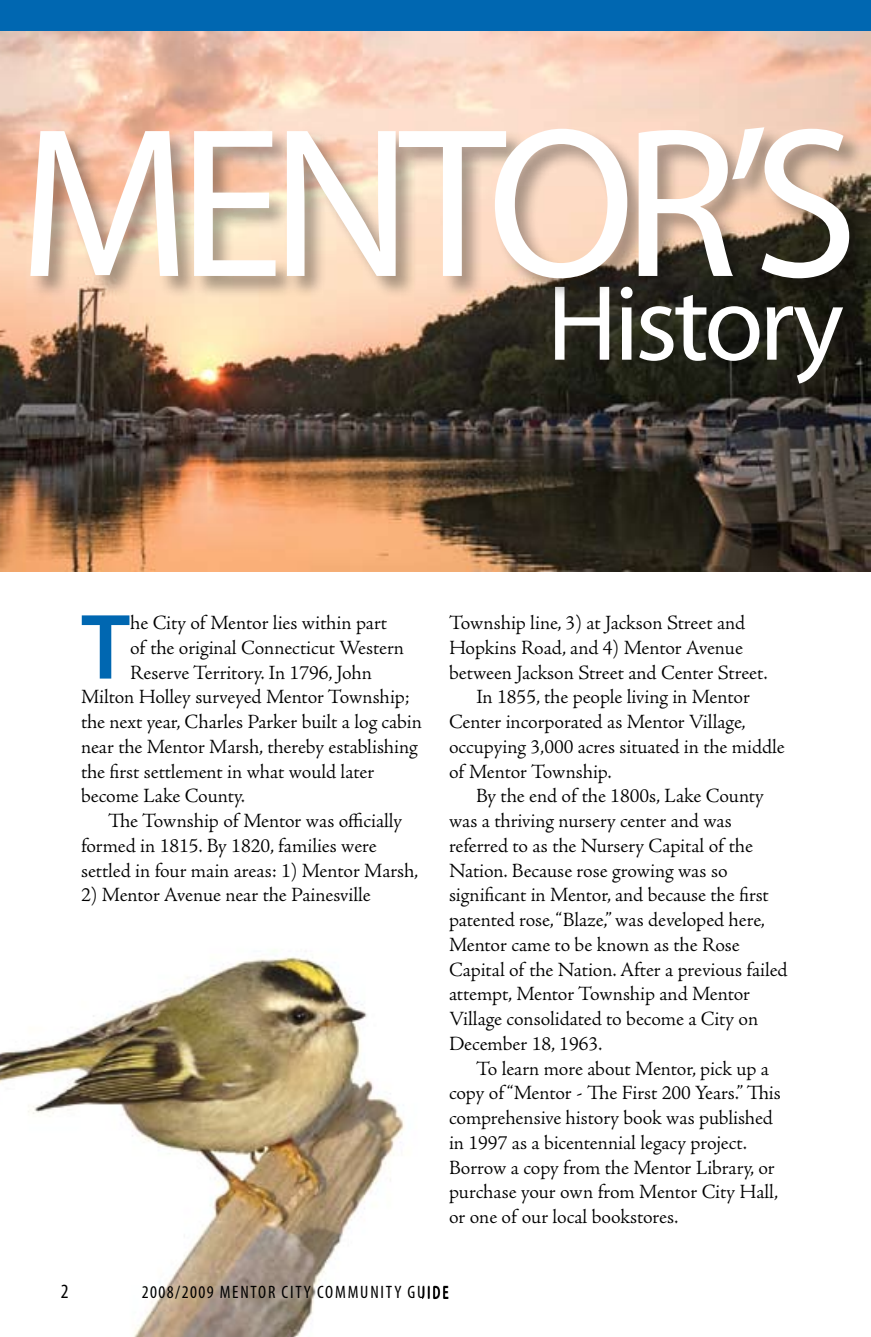
<style>
.page{position:relative;width:871px;height:1337px;background:#fff}
.page>*{position:absolute;margin:0;border:0;box-sizing:border-box;transform-origin:0 0}
.t1{font:214.88px "Myriad Pro";letter-spacing:-.06em;color:#fff}
.t2{font:108px "Myriad Pro";color:#fff}
.t3{font:600 93.6px "Myriad Pro";color:#0067b1}
.t4{font:300 20.25px "Adobe Jenson Pro";letter-spacing:-.005em;color:#000}
.t5{font:condensed 20.25px "Myriad Pro";color:#000}
.t6{font:condensed 18px "Myriad Pro";letter-spacing:.1em;color:#000}
</style>
<div class="page">
<img style="left:0;top:950px;width:404px;height:386px">
<img style="left:0;top:30px;width:871px;height:542px">
<div style="left:29px;top:126px;width:842px;height:301px;background:#000;opacity:.33"></div>
<div style="left:0;top:0;width:871px;height:30px;background:#0067b1"></div>
<h1 class="t1" style="left:18px;top:71px;width:842px">MENTOR’S</h1>
<h2 class="t2" style="left:547px;top:257px;width:298px">HISTORY</h2>
<h3 class="t3" style="left:81px;top:587px;width:51px">T</h3>
<p class="t4" style="left:130px;top:611px;width:258px">he City of Mentor lies within part</p>
<p class="t4" style="left:130px;top:636px;width:275px">of the original Connecticut Western</p>
<p class="t4" style="left:130px;top:661px;width:243px">Reserve Territory. In 1796, John</p>
<p class="t4" style="left:81px;top:685px;width:330px">Milton Holley surveyed Mentor Township;</p>
<p class="t4" style="left:81px;top:710px;width:342px">the next year, Charles Parker built a log cabin</p>
<p class="t4" style="left:81px;top:735px;width:338px">near the Mentor Marsh, thereby establishing</p>
<p class="t4" style="left:81px;top:760px;width:295px">the first settlement in what would later</p>
<p class="t4" style="left:81px;top:784px;width:165px">become Lake County.</p>
<p class="t4" style="left:108px;top:809px;width:296px">The Township of Mentor was officially</p>
<p class="t4" style="left:81px;top:834px;width:297px">formed in 1815. By 1820, families were</p>
<p class="t4" style="left:81px;top:858px;width:339px">settled in four main areas: 1) Mentor Marsh,</p>
<p class="t4" style="left:81px;top:883px;width:291px">2) Mentor Avenue near the Painesville</p>
<p class="t4" style="left:449px;top:611px;width:298px">Township line, 3) at Jackson Street and</p>
<p class="t4" style="left:449px;top:636px;width:295px">Hopkins Road, and 4) Mentor Avenue</p>
<p class="t4" style="left:449px;top:660px;width:320px">between Jackson Street and Center Street.</p>
<p class="t4" style="left:476px;top:685px;width:275px">In 1855, the people living in Mentor</p>
<p class="t4" style="left:449px;top:710px;width:298px">Center incorporated as Mentor Village,</p>
<p class="t4" style="left:449px;top:735px;width:337px">occupying 3,000 acres situated in the middle</p>
<p class="t4" style="left:449px;top:759px;width:164px">of Mentor Township.</p>
<p class="t4" style="left:476px;top:784px;width:289px">By the end of the 1800s, Lake County</p>
<p class="t4" style="left:449px;top:809px;width:284px">was a thriving nursery center and was</p>
<p class="t4" style="left:449px;top:834px;width:305px">referred to as the Nursery Capital of the</p>
<p class="t4" style="left:449px;top:858px;width:280px">Nation. Because rose growing was so</p>
<p class="t4" style="left:449px;top:883px;width:321px">significant in Mentor, and because the first</p>
<p class="t4" style="left:449px;top:908px;width:318px">patented rose, “Blaze,” was developed here,</p>
<p class="t4" style="left:449px;top:933px;width:292px">Mentor came to be known as the Rose</p>
<p class="t4" style="left:449px;top:957px;width:340px">Capital of the Nation. After a previous failed</p>
<p class="t4" style="left:449px;top:982px;width:303px">attempt, Mentor Township and Mentor</p>
<p class="t4" style="left:449px;top:1007px;width:311px">Village consolidated to become a City on</p>
<p class="t4" style="left:449px;top:1032px;width:155px">December 18, 1963.</p>
<p class="t4" style="left:476px;top:1056px;width:294px">To learn more about Mentor, pick up a</p>
<p class="t4" style="left:449px;top:1081px;width:333px">copy of “Mentor - The First 200 Years.” This</p>
<p class="t4" style="left:449px;top:1106px;width:325px">comprehensive history book was published</p>
<p class="t4" style="left:449px;top:1131px;width:299px">in 1997 as a bicentennial legacy project.</p>
<p class="t4" style="left:449px;top:1155px;width:327px">Borrow a copy from the Mentor Library, or</p>
<p class="t4" style="left:449px;top:1180px;width:331px">purchase your own from Mentor City Hall,</p>
<p class="t4" style="left:449px;top:1205px;width:231px">or one of our local bookstores.</p>
<p class="t5" style="left:61px;top:1279px;width:9px">2</p>
<p class="t6" style="left:142px;top:1281px;width:308px">2008/2009 MENTOR CITY COMMUNITY GUIDE</p>
<p class="t6" style="left:335px;top:1282px;width:12px">M</p>
</div>
